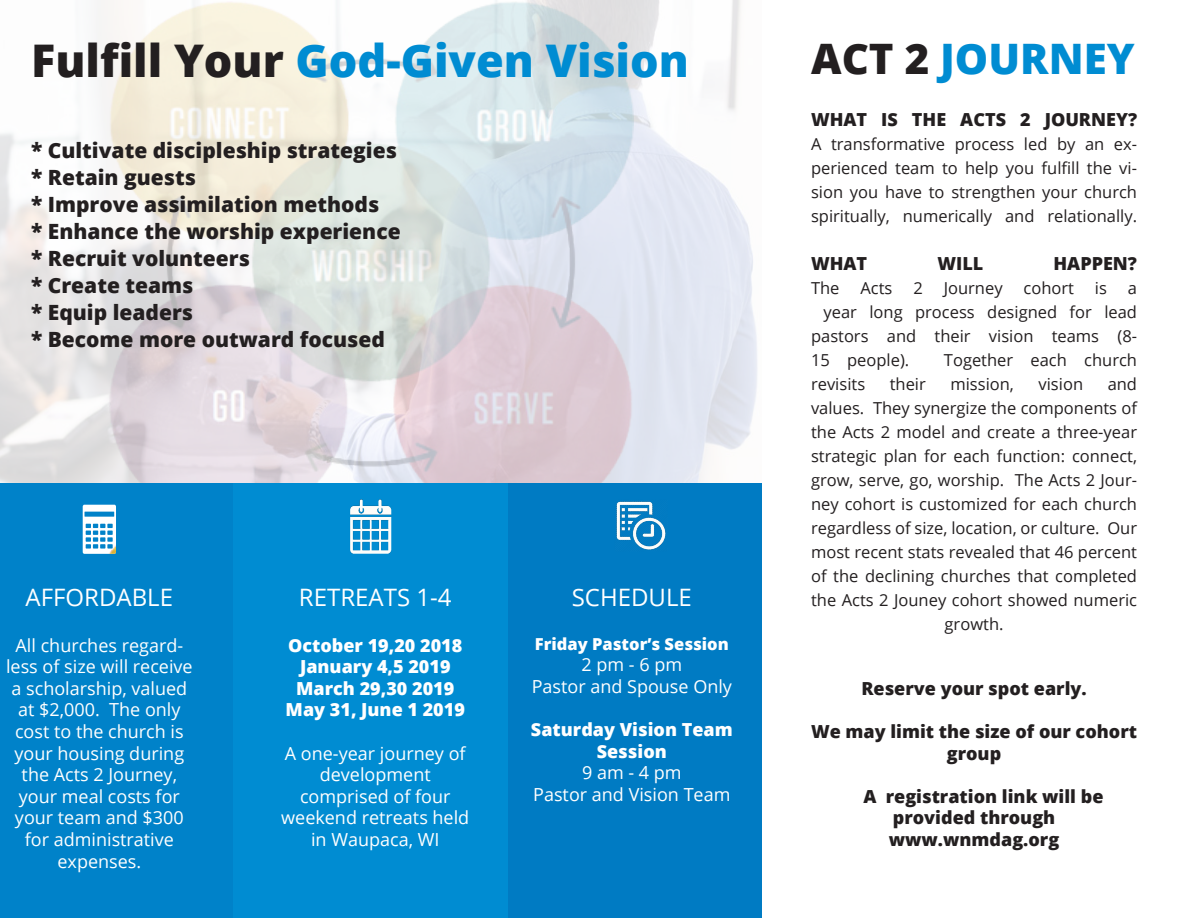
<style>
.page{position:relative;width:1188px;height:918px;background:#fff}
.page>*{position:absolute;margin:0;border:0;box-sizing:border-box;transform-origin:0 0}
.Paragraph_Style_1{font:800 45px "Open Sans";color:#008cd2}
.Headline1{font:800 42px "Open Sans";color:#008cd2}
.Headline_4_white{font:24px "Open Sans";color:#fff}
.Subline{font:800 21px "Open Sans";color:#231f20}
.Paragraph_Style_1-2{font:18px/21.6px "Open Sans";color:#fff;text-align:center}
.Paragraph_Style_1-3{font:800 18px/21.6px "Open Sans";color:#231f20;text-align:center}
.Paragraph_Style_1-4{font:800 18px/21.6px "Open Sans";color:#fff;text-align:center}
.Headline_3{font:800 18px "Open Sans";color:#231f20}
.Headline_3-2{font:16.5px/24px "Open Sans";color:#231f20;text-align:justify}
.Paragraph_Style_1-5{font:800 16.5px "Open Sans";color:#fff}
.s1{color:#231f20}
</style>
<div class="page">
<img style="left:0;top:1px;width:762px;height:483px">
<img style="left:109px;top:0;width:525px;height:484px">
<div style="left:232px;top:484px;width:278px;height:434px;background:#008cd2"></div>
<div style="left:0;top:484px;width:232px;height:434px;background:#0082c9"></div>
<div style="left:509px;top:484px;width:253px;height:434px;background:#007bc3"></div>
<img style="left:83px;top:505px;width:33px;height:49px">
<img style="left:350px;top:499px;width:41px;height:55px">
<img style="left:616px;top:501px;width:50px;height:49px">
<p class="Paragraph_Style_1" style="left:31px;top:26px;width:660px"><span class="s1">Fulfill Your</span> God-Given Vision</p>
<p class="Headline1" style="left:811px;top:27px;width:325px"><span class="s1">ACT 2</span> JOURNEY</p>
<p class="Subline" style="left:31px;top:134px;width:367px">* Cultivate discipleship strategies</p>
<p class="Subline" style="left:31px;top:161px;width:166px">* Retain guests</p>
<p class="Subline" style="left:31px;top:188px;width:350px">* Improve assimilation methods</p>
<p class="Subline" style="left:31px;top:215px;width:371px">* Enhance the worship experience</p>
<p class="Subline" style="left:31px;top:242px;width:220px">* Recruit volunteers</p>
<p class="Subline" style="left:31px;top:269px;width:164px">* Create teams</p>
<p class="Subline" style="left:31px;top:296px;width:163px">* Equip leaders</p>
<p class="Subline" style="left:31px;top:323px;width:355px">* Become more outward focused</p>
<p class="Headline_4_white" style="left:26px;top:581px;width:149px">AFFORDABLE</p>
<p class="Paragraph_Style_1-2" style="left:6px;top:634px;width:188px">All churches regard&shy;less of size will receive a scholarship, valued at $2,000. The only cost to the church is your housing during the Acts 2 Journey, your meal costs for your team and $300 for administrative expenses.</p>
<p class="Headline_4_white" style="left:299px;top:581px;width:154px">RETREATS 1-4</p>
<p class="Paragraph_Style_1-4" style="left:288px;top:633px;width:176px">October 19,20 2018</p>
<p class="Paragraph_Style_1-4" style="left:300px;top:655px;width:152px">January 4,5 2019</p>
<p class="Paragraph_Style_1-4" style="left:296px;top:677px;width:160px">March 29,30 2019</p>
<p class="Paragraph_Style_1-4" style="left:286px;top:698px;width:181px">May 31, June 1 2019</p>
<p class="Paragraph_Style_1-2" style="left:281px;top:742px;width:190px">A one-year journey of development comprised of four weekend retreats held in Waupaca, WI</p>
<p class="Headline_4_white" style="left:572px;top:581px;width:122px">SCHEDULE</p>
<p class="Paragraph_Style_1-5" style="left:535px;top:631px;width:196px">Friday Pastor’s Session</p>
<p class="Paragraph_Style_1-2" style="left:582px;top:654px;width:102px">2 pm - 6 pm</p>
<p class="Paragraph_Style_1-2" style="left:532px;top:675px;width:202px">Pastor and Spouse Only</p>
<p class="Paragraph_Style_1-4" style="left:531px;top:718px;width:203px">Saturday Vision Team<br>Session</p>
<p class="Paragraph_Style_1-2" style="left:582px;top:762px;width:101px">9 am - 4 pm</p>
<p class="Paragraph_Style_1-2" style="left:533px;top:783px;width:199px">Pastor and Vision Team</p>
<p class="Headline_3" style="left:811px;top:106px;width:328px">WHAT IS THE ACTS 2 JOURNEY?</p>
<p class="Headline_3-2" style="left:811px;top:132px;width:328px">A transformative process led by an ex&shy;perienced team to help you fulfill the vi&shy;sion you have to strengthen your church spiritually, numerically and relationally.</p>
<p class="Headline_3" style="left:811px;top:250px;width:58px">WHAT</p>
<p class="Headline_3" style="left:937px;top:250px;width:47px">WILL</p>
<p class="Headline_3" style="left:1053px;top:250px;width:85px">HAPPEN?</p>
<p class="Headline_3-2" style="left:811px;top:276px;width:30px">The</p>
<p class="Headline_3-2" style="left:860px;top:276px;width:33px">Acts</p>
<p class="Headline_3-2" style="left:913px;top:276px;width:11px">2</p>
<p class="Headline_3-2" style="left:944px;top:276px;width:60px">Journey</p>
<p class="Headline_3-2" style="left:1024px;top:276px;width:52px">cohort</p>
<p class="Headline_3-2" style="left:1095px;top:276px;width:14px">is</p>
<p class="Headline_3-2" style="left:1128px;top:276px;width:11px">a</p>
<p class="Headline_3-2" style="left:823px;top:300px;width:315px">year long process designed for lead</p>
<p class="Headline_3-2" style="left:811px;top:324px;width:328px">pastors and their vision teams (8-</p>
<p class="Headline_3-2" style="left:811px;top:348px;width:100px">15 people).</p>
<p class="Headline_3-2" style="left:944px;top:348px;width:195px">Together each church</p>
<p class="Headline_3-2" style="left:811px;top:372px;width:56px">revisits</p>
<p class="Headline_3-2" style="left:890px;top:372px;width:38px">their</p>
<p class="Headline_3-2" style="left:950px;top:372px;width:65px">mission,</p>
<p class="Headline_3-2" style="left:1039px;top:372px;width:46px">vision</p>
<p class="Headline_3-2" style="left:1108px;top:372px;width:31px">and</p>
<p class="Headline_3-2" style="left:811px;top:396px;width:328px">values. They synergize the components of</p>
<p class="Headline_3-2" style="left:811px;top:420px;width:328px">the Acts 2 model and create a three-year</p>
<p class="Headline_3-2" style="left:811px;top:444px;width:328px">strategic plan for each function: connect,</p>
<p class="Headline_3-2" style="left:811px;top:468px;width:328px">grow, serve, go, worship. The Acts 2 Jour-</p>
<p class="Headline_3-2" style="left:811px;top:492px;width:328px">ney cohort is customized for each church</p>
<p class="Headline_3-2" style="left:811px;top:516px;width:328px">regardless of size, location, or culture. Our</p>
<p class="Headline_3-2" style="left:811px;top:540px;width:328px">most recent stats revealed that 46 percent</p>
<p class="Headline_3-2" style="left:811px;top:564px;width:328px">of the declining churches that completed</p>
<p class="Headline_3-2" style="left:811px;top:588px;width:328px">the Acts 2 Jouney cohort showed numeric</p>
<p class="Headline_3-2" style="left:945px;top:612px;width:60px">growth.</p>
<p class="Paragraph_Style_1-3" style="left:861px;top:677px;width:227px">Reserve your spot early.</p>
<p class="Paragraph_Style_1-3" style="left:811px;top:720px;width:328px">We may limit the size of our cohort group</p>
<p class="Paragraph_Style_1-3" style="left:889px;top:785px;width:216px;text-align:left;text-indent:-25px">A registration link will be provided through www.wnmdag.org</p>
</div>
